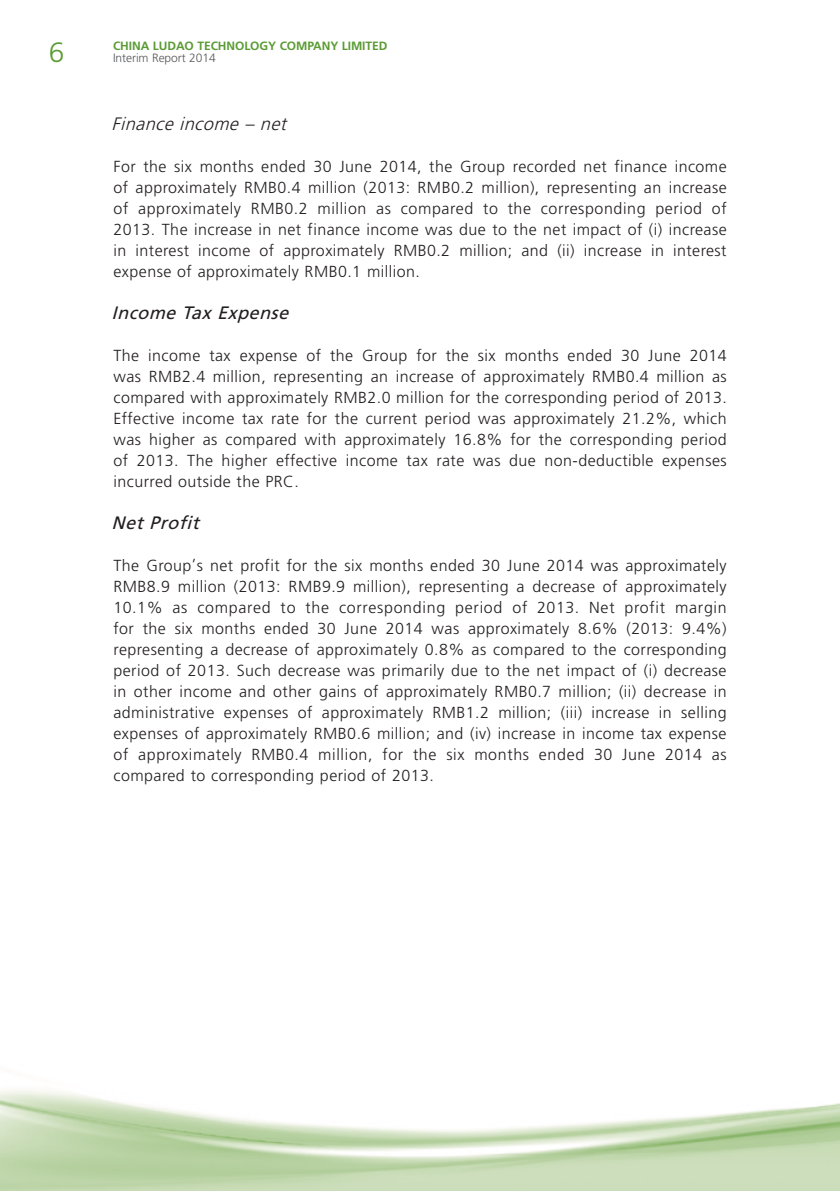
<style>
.page{position:relative;width:840px;height:1191px;background:#fff}
.page>*{position:absolute;margin:0;border:0;box-sizing:border-box;transform-origin:0 0}
.t1{font:300 28px "Frutiger LT Std";color:#5a9b34}
.Heading_3{font:italic 18px "Frutiger LT Std";color:#231f20}
.Heading_4{font:italic 300 18px "Frutiger LT Std";color:#231f20}
.Body_Text{font:300 16px/21px "Frutiger LT Std";letter-spacing:.03em;color:#231f20;text-align:justify}
.t2{font:700 12px "Frutiger LT Std";letter-spacing:-.005em;color:#5a9b34}
.t3{font:300 12px "Frutiger LT Std";letter-spacing:-.005em;color:#57585a}
</style>
<div class="page">
<img style="left:0;top:1090px;width:839px;height:101px">
<p class="t2" style="left:113px;top:39px;width:276px">CHINA LUDAO TECHNOLOGY COMPANY LIMITED</p>
<h1 class="t1" style="left:49px;top:36px;width:17px">6</h1>
<p class="t3" style="left:113px;top:51px;width:104px">Interim Report 2014</p>
<p class="Heading_4" style="left:112px;top:113px;width:181px">Finance income – net</p>
<p class="Body_Text" style="left:113px;top:156px;width:614px">For the six months ended 30 June 2014, the Group recorded net finance income of approximately RMB0.4 million (2013: RMB0.2 million), representing an increase of approximately RMB0.2 million as compared to the corresponding period of 2013. The increase in net finance income was due to the net impact of (i) increase in interest income of approximately RMB0.2 million; and (ii) increase in interest expense of approximately RMB0.1 million.</p>
<p class="Heading_3" style="left:112px;top:302px;width:184px">Income Tax Expense</p>
<p class="Body_Text" style="left:113px;top:345px;width:614px">The income tax expense of the Group for the six months ended 30 June 2014 was RMB2.4 million, representing an increase of approximately RMB0.4 million as compared with approximately RMB2.0 million for the corresponding period of 2013.<br>Effective income tax rate for the current period was approximately 21.2%, which was higher as compared with approximately 16.8% for the corresponding period of 2013. The higher effective income tax rate was due non-deductible expenses incurred outside the PRC.</p>
<p class="Heading_3" style="left:112px;top:512px;width:94px">Net Profit</p>
<p class="Body_Text" style="left:113px;top:555px;width:614px">The Group’s net profit for the six months ended 30 June 2014 was approximately RMB8.9 million (2013: RMB9.9 million), representing a decrease of approximately 10.1% as compared to the corresponding period of 2013. Net profit margin for the six months ended 30 June 2014 was approximately 8.6% (2013: 9.4%) representing a decrease of approximately 0.8% as compared to the corresponding period of 2013. Such decrease was primarily due to the net impact of (i) decrease in other income and other gains of approximately RMB0.7 million; (ii) decrease in administrative expenses of approximately RMB1.2 million; (iii) increase in selling expenses of approximately RMB0.6 million; and (iv) increase in income tax expense of approximately RMB0.4 million, for the six months ended 30 June 2014 as compared to corresponding period of 2013.</p>
</div>
